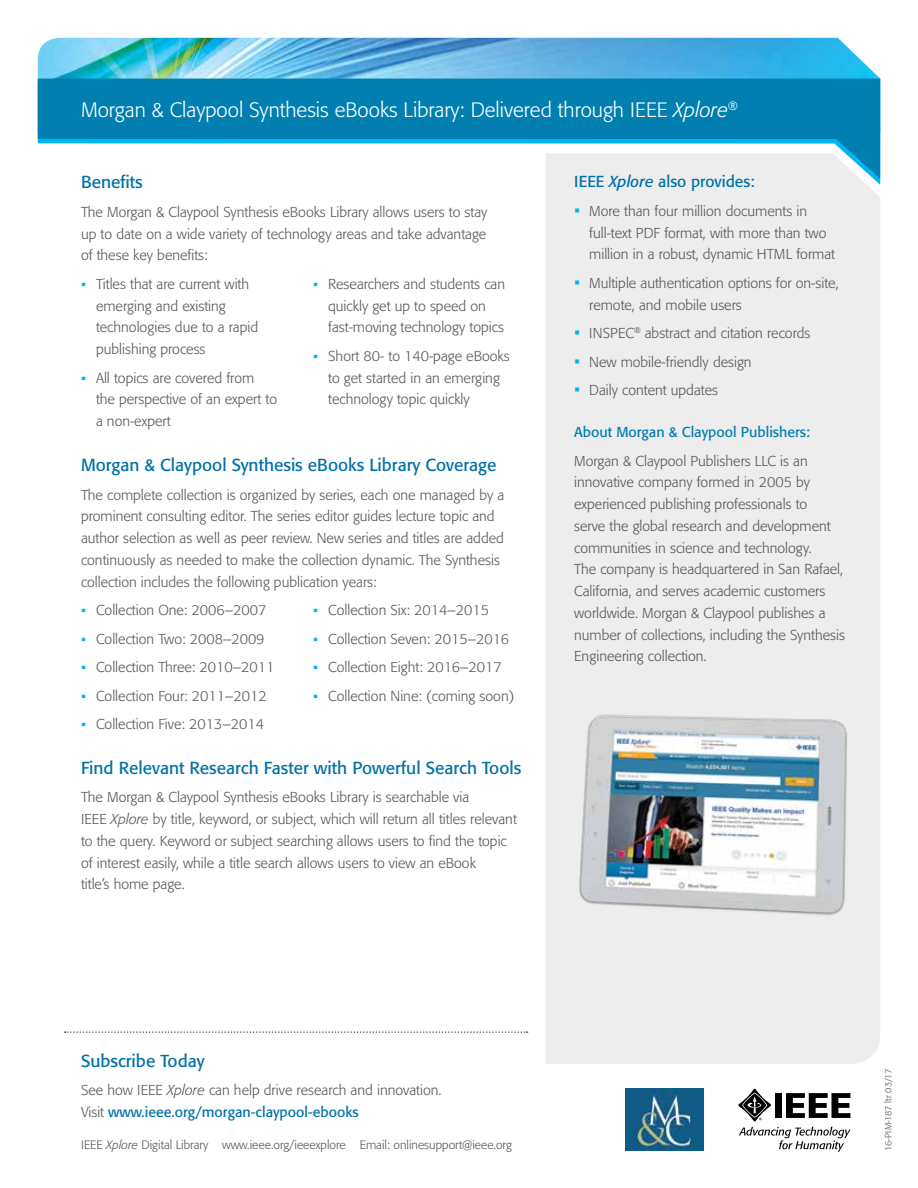
<style>
.page{position:relative;width:918px;height:1188px;background:#fff}
.page>*{position:absolute;margin:0;border:0;box-sizing:border-box;transform-origin:0 0}
.t1{font:300 20.7px "Formata";color:#fff}
.t2{font:17.25px "Formata";color:#0071a6}
.t3{font:15.75px "Formata";color:#0071a6}
.t4{font:300 14.25px/21.8px "Formata";color:#57565b}
.t5{font:14.25px "Formata";color:#007fb0}
.t6{font:300 12px "Formata";color:#57565b}
.t7{font:300 9px "Formata";letter-spacing:.005em;color:#4d4d4f}
.s1{font-style:italic}
.s2{font-family:"Calibri";font-weight:400;color:#00aeef}
.s3{font-family:"Calibri";font-weight:400;font-size:17.25px;color:#00b6f1}
.s4{font-weight:400;color:#0071a6}
</style>
<div class="page">
<div style="left:545px;top:185px;width:335px;height:879px;background:#ededee"></div>
<svg style="left:65px;top:1031px;width:463px;height:2px"></svg>
<div style="left:545px;top:179px;width:335px;height:6px;background:#ededee"></div>
<img style="left:38px;top:38px;width:842px;height:41px">
<svg style="left:38px;top:79px;width:842px;height:100px;fill:#007fb0"></svg>
<img style="left:564px;top:693px;width:297px;height:243px">
<svg style="left:738px;top:1089px;width:112px;height:63px"></svg>
<img style="left:625px;top:1089px;width:79px;height:61px">
<h1 class="t1" style="left:81px;top:97px;width:658px">Morgan &amp; Claypool Synthesis eBooks Library: Delivered through IEEE <span class="s1">Xplore</span><sup>®</sup></h1>
<p class="t2" style="left:81px;top:172px;width:63px">Benefits</p>
<p class="t4" style="left:81px;top:201px;width:408px;text-align:justify">The Morgan &amp; Claypool Synthesis eBooks Library allows users to stay up to date on a wide variety of technology areas and take advantage of these key benefits:</p>
<p class="t4" style="left:96px;top:273px;width:164px;text-indent:-15px"><span class="s2">▪</span> Titles that are current with emerging and existing technologies due to a rapid publishing process</p>
<p class="t4" style="left:96px;top:367px;width:183px;text-indent:-15px"><span class="s2">▪</span> All topics are covered from<br>the perspective of an expert to a non-expert</p>
<p class="t4" style="left:328px;top:273px;width:178px;text-indent:-15px"><span class="s2">▪</span> Researchers and students can quickly get up to speed on fast-moving technology topics</p>
<p class="t4" style="left:328px;top:345px;width:183px;text-indent:-15px"><span class="s2">▪</span> Short 80- to 140-page eBooks to get started in an emerging technology topic quickly</p>
<p class="t2" style="left:81px;top:454px;width:417px">Morgan &amp; Claypool Synthesis eBooks Library Coverage</p>
<p class="t4" style="left:81px;top:484px;width:425px">The complete collection is organized by series, each one managed by a prominent consulting editor. The series editor guides lecture topic and author selection as well as peer review. New series and titles are added continuously as needed to make the collection dynamic. The Synthesis collection includes the following publication years:</p>
<p class="t4" style="left:81px;top:599px;width:187px"><span class="s2">▪</span> Collection One: 2006–2007</p>
<p class="t4" style="left:81px;top:628px;width:185px"><span class="s2">▪</span> Collection Two: 2008–2009</p>
<p class="t4" style="left:81px;top:656px;width:195px"><span class="s2">▪</span> Collection Three: 2010–2011</p>
<p class="t4" style="left:81px;top:685px;width:187px"><span class="s2">▪</span> Collection Four: 2011–2012</p>
<p class="t4" style="left:81px;top:713px;width:184px"><span class="s2">▪</span> Collection Five: 2013–2014</p>
<p class="t4" style="left:313px;top:599px;width:177px"><span class="s2">▪</span> Collection Six: 2014–2015</p>
<p class="t4" style="left:313px;top:628px;width:198px"><span class="s2">▪</span> Collection Seven: 2015–2016</p>
<p class="t4" style="left:313px;top:656px;width:190px"><span class="s2">▪</span> Collection Eight: 2016–2017</p>
<p class="t4" style="left:313px;top:685px;width:203px"><span class="s2">▪</span> Collection Nine: (coming soon)</p>
<p class="t2" style="left:81px;top:757px;width:442px">Find Relevant Research Faster with Powerful Search Tools</p>
<p class="t4" style="left:81px;top:787px;width:437px">The Morgan &amp; Claypool Synthesis eBooks Library is searchable via<br>IEEE <span class="s1">Xplore</span> by title, keyword, or subject, which will return all titles relevant to the query. Keyword or subject searching allows users to find the topic of interest easily, while a title search allows users to view an eBook<br>title’s home page.</p>
<p class="t3" style="left:574px;top:172px;width:182px">IEEE <span class="s1">Xplore</span> also provides:</p>
<p class="t4" style="left:589px;top:200px;width:247px;text-indent:-15px"><span class="s3">▪</span> More than four million documents in full-text PDF format, with more than two million in a robust, dynamic HTML format</p>
<p class="t4" style="left:589px;top:272px;width:251px;text-indent:-15px"><span class="s3">▪</span> Multiple authentication options for on-site, remote, and mobile users</p>
<p class="t4" style="left:574px;top:322px;width:238px"><span class="s3">▪</span> INSPEC<sup>®</sup> abstract and citation records</p>
<p class="t4" style="left:574px;top:351px;width:179px"><span class="s3">▪</span> New mobile-friendly design</p>
<p class="t4" style="left:574px;top:379px;width:145px"><span class="s3">▪</span> Daily content updates</p>
<p class="t5" style="left:574px;top:423px;width:237px">About Morgan &amp; Claypool Publishers:</p>
<p class="t4" style="left:574px;top:450px;width:272px">Morgan &amp; Claypool Publishers LLC is an innovative company formed in 2005 by experienced publishing professionals to<br>serve the global research and development communities in science and technology.<br>The company is headquartered in San Rafael, California, and serves academic customers worldwide. Morgan &amp; Claypool publishes a number of collections, including the Synthesis Engineering collection.</p>
<p class="t2" style="left:81px;top:1050px;width:125px">Subscribe Today</p>
<p class="t4" style="left:81px;top:1079px;width:362px">See how IEEE <span class="s1">Xplore</span> can help drive research and innovation.<br>Visit <span class="s4">www.ieee.org/morgan-claypool-ebooks</span></p>
<p class="t6" style="left:81px;top:1138px;width:432px">IEEE <span class="s1">Xplore</span> Digital Library www.ieee.org/ieeexplore Email: onlinesupport@ieee.org</p>
<p class="t7" style="left:883px;top:1151px;width:84px;rotate:-90deg">16-PIM-187 ltr 03/17</p>
</div>
